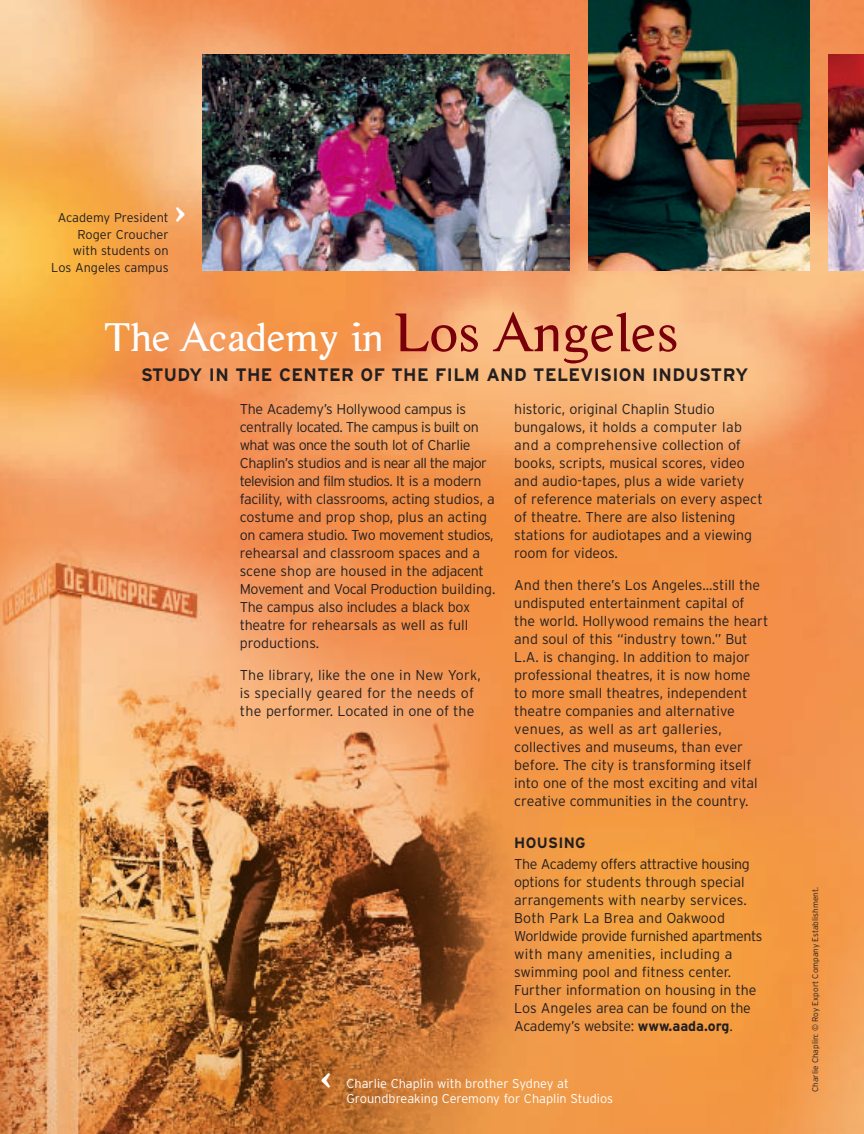
<style>
.page{position:relative;width:864px;height:1134px;background:#fff}
.page>*{position:absolute;margin:0;border:0;box-sizing:border-box;transform-origin:0 0}
.t1{font:42px "Hard Times Thick";color:#fff}
.t2{font:300 36px "Amplifier";color:#fff}
.t3{font:700 18px "Interstate";letter-spacing:.02em;color:#231f20}
.t4{font:700 15px "Interstate";letter-spacing:.02em;color:#231f20}
.t5{font:300 14.25px/18px "Interstate";color:#231f20}
.t6{font:300 14.25px/18px "Interstate";letter-spacing:-.025em;color:#231f20}
.t7{font:300 12.75px/15px "Interstate";color:#fff}
.t8{font:300 12.75px/16.5px "Interstate";color:#231f20;text-align:right}
.t9{font:300 8.25px "Interstate";color:#231f20}
.s1{font-size:57px;color:#79000b}
.s2{font-weight:700}
</style>
<div class="page">
<img style="left:0;top:0;width:863px;height:1134px">
<img style="left:828px;top:54px;width:36px;height:217px">
<img style="left:202px;top:54px;width:368px;height:217px">
<img style="left:589px;top:0;width:221px;height:271px">
<h2 class="t2" style="left:173px;top:200px;width:17px">&gt;</h2>
<p class="t8" style="left:51px;top:211px;width:119px">Academy President<br>Roger Croucher with students on<br>Los Angeles campus</p>
<h1 class="t1" style="left:105px;top:322px;width:576px">The Academy in <span class="s1">Los Angeles</span></h1>
<p class="t3" style="left:141px;top:368px;width:609px">STUDY IN THE CENTER OF THE FILM AND TELEVISION INDUSTRY</p>
<p class="t6" style="left:240px;top:402px;width:257px">The Academy’s Hollywood campus is centrally located. The campus is built on what was once the south lot of Charlie Chaplin’s studios and is near all the major television and film studios. It is a modern facility, with classrooms, acting studios, a costume and prop shop, plus an acting on camera studio. Two movement studios, rehearsal and classroom spaces and a scene shop are housed in the adjacent Movement and Vocal Production building.<br>The campus also includes a black box theatre for rehearsals as well as full productions.</p>
<p class="t5" style="left:240px;top:667px;width:243px">The library, like the one in New York, is specially geared for the needs of the performer. Located in one of the</p>
<p class="t5" style="left:514px;top:402px;width:250px">historic, original Chaplin Studio bungalows, it holds a computer lab and a comprehensive collection of books, scripts, musical scores, video and audio-tapes, plus a wide variety<br>of reference materials on every aspect of theatre. There are also listening stations for audiotapes and a viewing room for videos.</p>
<p class="t5" style="left:514px;top:577px;width:256px">And then there’s Los Angeles...still the undisputed entertainment capital of the world. Hollywood remains the heart and soul of this “industry town.” But L.A. is changing. In addition to major professional theatres, it is now home<br>to more small theatres, independent theatre companies and alternative venues, as well as art galleries, collectives and museums, than ever before. The city is transforming itself into one of the most exciting and vital creative communities in the country.</p>
<p class="t4" style="left:514px;top:837px;width:73px">HOUSING</p>
<p class="t5" style="left:514px;top:856px;width:250px">The Academy offers attractive housing options for students through special arrangements with nearby services.<br>Both Park La Brea and Oakwood Worldwide provide furnished apartments with many amenities, including a swimming pool and fitness center.<br>Further information on housing in the Los Angeles area can be found on the Academy’s website: <span class="s2">www.aada.org</span>.</p>
<h2 class="t2" style="left:319px;top:1066px;width:17px">&lt;</h2>
<p class="t7" style="left:347px;top:1078px;width:268px">Charlie Chaplin with brother Sydney at<br>Groundbreaking Ceremony for Chaplin Studios</p>
<p class="t9" style="left:812px;top:1092px;width:206px;rotate:-90deg">Charlie Chaplin: © Roy Export Company Establishment.</p>
</div>
